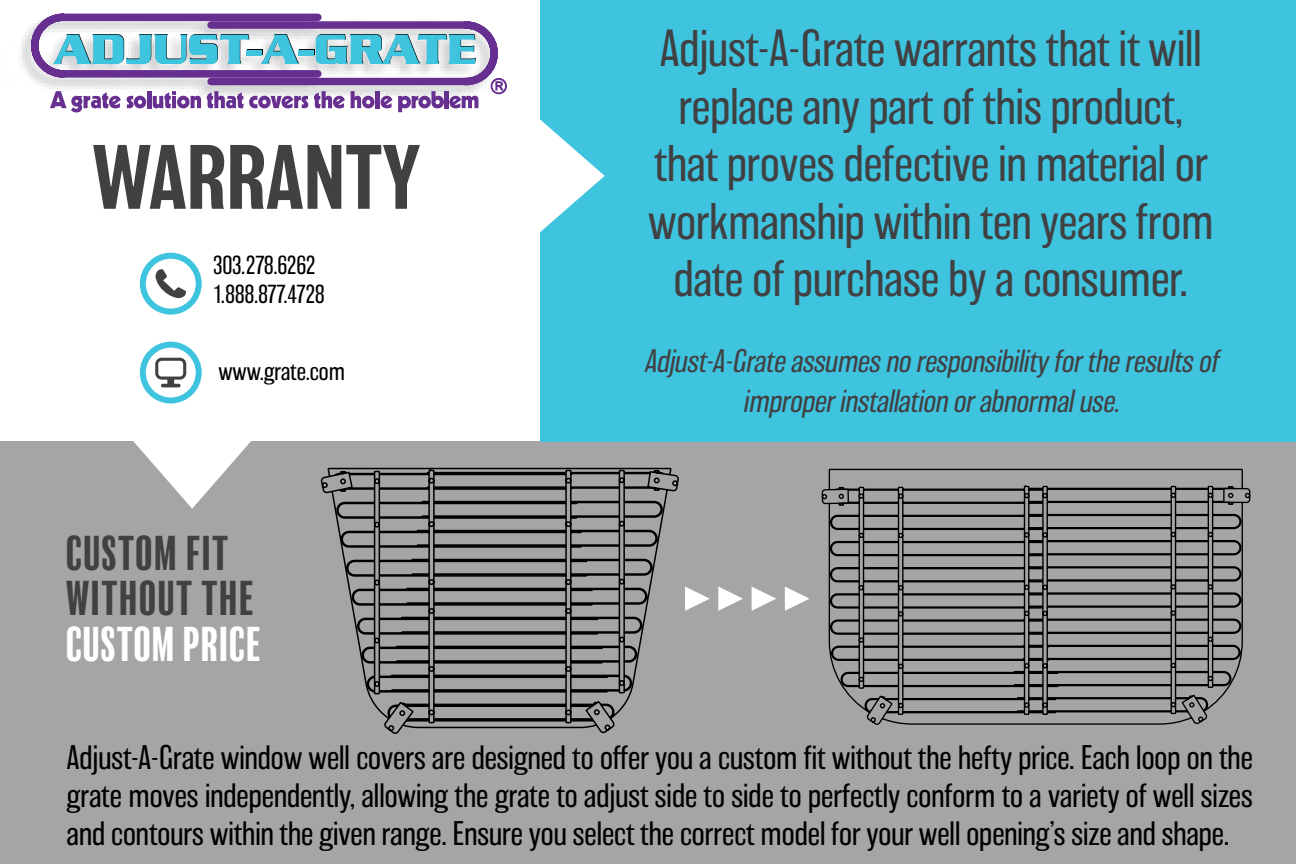
<style>
.page{position:relative;width:1296px;height:864px;background:#fff}
.page>*{position:absolute;margin:0;border:0;box-sizing:border-box;transform-origin:0 0}
.t1{font:500 84px "Balboa";color:#414042}
.t2{font:200 48px/57.6px "Balboa";color:#414042;text-align:center}
.t3{font:condensed 45px/45px "Balboa";letter-spacing:.04em;color:#414042}
.t4{font:condensed 45px "Balboa";letter-spacing:.03em;color:#fff}
.t5{font:200 31.5px/37.8px "Balboa";color:#000;text-align:justify}
.t6{font:italic 200 30px/39.6px "Balboa";color:#414042;text-align:center}
.t7{font:200 24px/28.8px "Balboa";letter-spacing:-.045em;color:#000}
.t8{font:200 24px "Balboa";color:#000}
</style>
<div class="page">
<div style="left:0;top:441px;width:1296px;height:423px;background:#a5a5a7"></div>
<div style="left:540px;top:0;width:756px;height:441px;background:#3fc4e0"></div>
<svg style="left:133px;top:441px;width:118px;height:68px"></svg>
<svg style="left:540px;top:119px;width:65px;height:113px"></svg>
<svg style="left:685px;top:587px;width:25px;height:24px"></svg>
<svg style="left:718px;top:587px;width:25px;height:24px"></svg>
<svg style="left:752px;top:587px;width:24px;height:24px"></svg>
<svg style="left:785px;top:587px;width:25px;height:24px"></svg>
<svg style="left:821px;top:468px;width:430px;height:257px"></svg>
<svg style="left:828px;top:485px;width:414px;height:231px"></svg>
<svg style="left:321px;top:467px;width:358px;height:267px"></svg>
<svg style="left:333px;top:471px;width:333px;height:222px"></svg>
<svg style="left:339px;top:469px;width:287px;height:255px"></svg>
<svg style="left:156px;top:269px;width:30px;height:29px"></svg>
<div style="left:140px;top:253px;width:62px;height:62px;border:6px solid #3fc4e0;border-radius:50%"></div>
<svg style="left:155px;top:358px;width:31px;height:29px"></svg>
<div style="left:140px;top:342px;width:62px;height:62px;border:6px solid #3fc4e0;border-radius:50%"></div>
<img style="left:21px;top:48px;width:1px;height:12px">
<img style="left:22px;top:32px;width:5px;height:42px">
<svg style="left:27px;top:13px;width:480px;height:99px"></svg>
<h1 class="t1" style="left:93px;top:131px;width:330px">WARRANTY</h1>
<p class="t7" style="left:213px;top:251px;width:114px">303.278.6262<br>1.888.877.4728</p>
<p class="t8" style="left:218px;top:358px;width:128px">www.grate.com</p>
<h3 class="t3" style="left:66px;top:532px;width:188px">CUSTOM FIT<br>WITHOUT THE</h3>
<h3 class="t4" style="left:66px;top:621px;width:196px">CUSTOM PRICE</h3>
<h2 class="t2" style="left:648px;top:20px;width:567px">Adjust-A-Grate warrants that it will replace any part of this product, that proves defective in material or workmanship within ten years from date of purchase by a consumer.</h2>
<p class="t6" style="left:644px;top:342px;width:581px">Adjust-A-Grate assumes no responsibility forthe results of improperinstallation orabnormaluse.</p>
<p class="t5" style="left:67px;top:739px;width:1187px">Adjust-A-Grate window well covers are designed to offer you a custom fit without the hefty price. Each loop on the grate moves independently, allowing the grate to adjust side to side to perfectly conform to a variety of well sizes and contours within the given range. Ensure you select the correct model for your well opening’s size and shape.</p>
</div>
